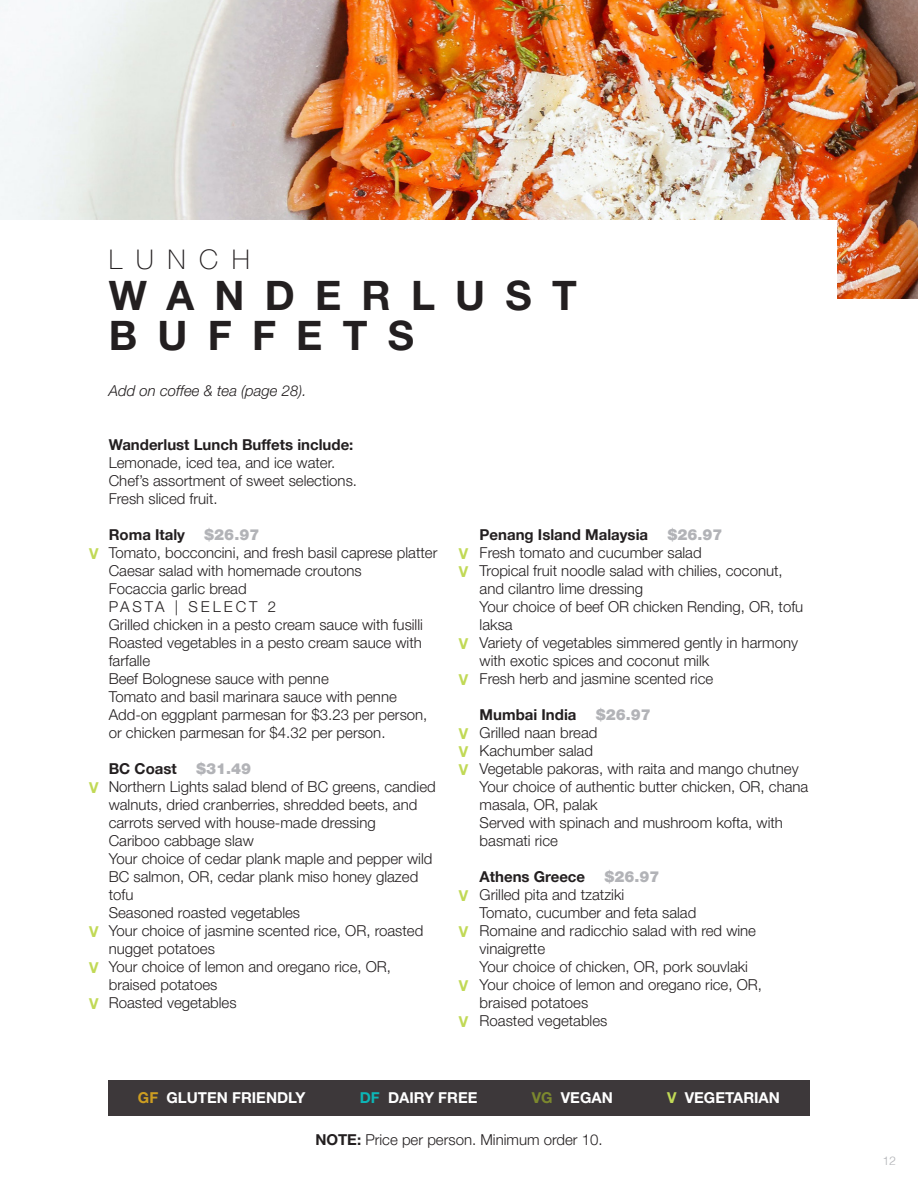
<style>
.page{position:relative;width:918px;height:1188px;background:#fff}
.page>*{position:absolute;margin:0;border:0;box-sizing:border-box;transform-origin:0 0}
.t1{font:700 40.5px/40.5px "Helvetica Neue LT Pro";letter-spacing:.5em;color:#231f20}
.t2{font:100 27px "Helvetica Neue LT Pro";letter-spacing:.5em;color:#231f20}
.t3{font:300 15px/18px "Helvetica Neue LT Pro";color:#231f20}
.t4{font:700 15px "Helvetica Neue LT Pro";color:#231f20}
.t5{font:700 15px "Helvetica Neue LT Pro";color:#fff}
.t6{font:900 15px "Helvetica Neue LT Pro";color:#b2b3b7}
.t7{font:italic 300 15px "Helvetica Neue LT Pro";color:#231f20}
.t8{font:700 15px "Helvetica Neue LT Pro";color:#c1d956}
.t9{font:300 15px "Helvetica Neue LT Pro";letter-spacing:.2em;color:#231f20}
.t10{font:300 12px "Helvetica";color:#b2b3b7}
.s1{color:#ce9e21}
.s2{color:#0db5b6}
.s3{color:#7c882e}
.s4{color:#c1d956}
.s5{font-weight:700}
</style>
<div class="page">
<div style="left:108px;top:1080px;width:702px;height:36px;background:#3d383a"></div>
<img style="left:0;top:0;width:918px;height:298px">
<div style="left:0;top:220px;width:837px;height:159px;background:#fff"></div>
<p class="t2" style="left:109px;top:243px;width:143px">LUNCH</p>
<p class="t1" style="left:109px;top:274px;width:470px">WANDERLUST<br>BUFFETS</p>
<p class="t7" style="left:109px;top:382px;width:199px">Add on coffee &amp; tea (page 28).</p>
<p class="t8" style="left:89px;top:545px;width:11px">V</p>
<p class="t8" style="left:89px;top:779px;width:11px">V</p>
<p class="t8" style="left:89px;top:923px;width:11px">V</p>
<p class="t8" style="left:89px;top:959px;width:11px">V</p>
<p class="t8" style="left:89px;top:995px;width:11px">V</p>
<p class="t4" style="left:109px;top:435px;width:246px">Wanderlust Lunch Buffets include:</p>
<p class="t3" style="left:109px;top:453px;width:228px">Lemonade, iced tea, and ice water.</p>
<p class="t3" style="left:109px;top:471px;width:250px">Chef’s assortment of sweet selections.</p>
<p class="t3" style="left:109px;top:489px;width:110px">Fresh sliced fruit.</p>
<p class="t4" style="left:109px;top:525px;width:78px">Roma Italy</p>
<p class="t6" style="left:204px;top:526px;width:57px">$26.97</p>
<p class="t3" style="left:109px;top:543px;width:330px">Tomato, bocconcini, and fresh basil caprese platter</p>
<p class="t3" style="left:109px;top:561px;width:255px">Caesar salad with homemade croutons</p>
<p class="t3" style="left:109px;top:579px;width:139px">Focaccia garlic bread</p>
<p class="t9" style="left:109px;top:597px;width:169px">PASTA | SELECT 2</p>
<p class="t3" style="left:109px;top:615px;width:316px">Grilled chicken in a pesto cream sauce with fusilli</p>
<p class="t3" style="left:109px;top:633px;width:315px">Roasted vegetables in a pesto cream sauce with farfalle</p>
<p class="t3" style="left:109px;top:669px;width:222px">Beef Bolognese sauce with penne</p>
<p class="t3" style="left:109px;top:687px;width:290px">Tomato and basil marinara sauce with penne</p>
<p class="t3" style="left:109px;top:705px;width:320px">Add-on eggplant parmesan for $3.23 per person, or chicken parmesan for $4.32 per person.</p>
<p class="t4" style="left:109px;top:759px;width:70px">BC Coast</p>
<p class="t6" style="left:196px;top:760px;width:57px">$31.49</p>
<p class="t3" style="left:109px;top:777px;width:329px">Northern Lights salad blend of BC greens, candied walnuts, dried cranberries, shredded beets, and carrots served with house-made dressing</p>
<p class="t3" style="left:109px;top:831px;width:147px">Cariboo cabbage slaw</p>
<p class="t3" style="left:109px;top:849px;width:325px">Your choice of cedar plank maple and pepper wild<br>BC salmon, OR, cedar plank miso honey glazed tofu</p>
<p class="t3" style="left:109px;top:903px;width:193px">Seasoned roasted vegetables</p>
<p class="t3" style="left:109px;top:921px;width:316px">Your choice of jasmine scented rice, OR, roasted nugget potatoes</p>
<p class="t3" style="left:109px;top:957px;width:284px">Your choice of lemon and oregano rice, OR, braised potatoes</p>
<p class="t3" style="left:109px;top:993px;width:129px">Roasted vegetables</p>
<p class="t8" style="left:459px;top:545px;width:11px">V</p>
<p class="t8" style="left:459px;top:563px;width:11px">V</p>
<p class="t8" style="left:459px;top:635px;width:11px">V</p>
<p class="t8" style="left:459px;top:671px;width:11px">V</p>
<p class="t8" style="left:459px;top:725px;width:11px">V</p>
<p class="t8" style="left:459px;top:743px;width:11px">V</p>
<p class="t8" style="left:459px;top:761px;width:11px">V</p>
<p class="t8" style="left:459px;top:887px;width:11px">V</p>
<p class="t8" style="left:459px;top:923px;width:11px">V</p>
<p class="t8" style="left:459px;top:977px;width:11px">V</p>
<p class="t8" style="left:459px;top:1013px;width:11px">V</p>
<p class="t4" style="left:480px;top:525px;width:170px">Penang Island Malaysia</p>
<p class="t6" style="left:667px;top:526px;width:57px">$26.97</p>
<p class="t3" style="left:480px;top:543px;width:223px">Fresh tomato and cucumber salad</p>
<p class="t3" style="left:480px;top:561px;width:305px">Tropical fruit noodle salad with chilies, coconut, and cilantro lime dressing</p>
<p class="t3" style="left:480px;top:597px;width:325px">Your choice of beef OR chicken Rending, OR, tofu laksa</p>
<p class="t3" style="left:480px;top:633px;width:320px">Variety of vegetables simmered gently in harmony with exotic spices and coconut milk</p>
<p class="t3" style="left:480px;top:669px;width:235px">Fresh herb and jasmine scented rice</p>
<p class="t4" style="left:480px;top:705px;width:98px">Mumbai India</p>
<p class="t6" style="left:596px;top:706px;width:57px">$26.97</p>
<p class="t3" style="left:480px;top:723px;width:119px">Grilled naan bread</p>
<p class="t3" style="left:480px;top:741px;width:115px">Kachumber salad</p>
<p class="t3" style="left:480px;top:759px;width:321px">Vegetable pakoras, with raita and mango chutney</p>
<p class="t3" style="left:480px;top:777px;width:330px">Your choice of authentic butter chicken, OR, chana masala, OR, palak</p>
<p class="t3" style="left:480px;top:813px;width:305px">Served with spinach and mushroom kofta, with basmati rice</p>
<p class="t4" style="left:480px;top:867px;width:107px">Athens Greece</p>
<p class="t6" style="left:604px;top:868px;width:57px">$26.97</p>
<p class="t3" style="left:480px;top:885px;width:146px">Grilled pita and tzatziki</p>
<p class="t3" style="left:480px;top:903px;width:218px">Tomato, cucumber and feta salad</p>
<p class="t3" style="left:480px;top:921px;width:278px">Romaine and radicchio salad with red wine vinaigrette</p>
<p class="t3" style="left:480px;top:957px;width:270px">Your choice of chicken, OR, pork souvlaki</p>
<p class="t3" style="left:480px;top:975px;width:284px">Your choice of lemon and oregano rice, OR, braised potatoes</p>
<p class="t3" style="left:480px;top:1011px;width:129px">Roasted vegetables</p>
<p class="t5" style="left:138px;top:1089px;width:169px"><span class="s1">GF</span> GLUTEN FRIENDLY</p>
<p class="t5" style="left:360px;top:1089px;width:119px"><span class="s2">DF</span> DAIRY FREE</p>
<p class="t5" style="left:532px;top:1089px;width:83px"><span class="s3">VG</span> VEGAN</p>
<p class="t5" style="left:667px;top:1089px;width:115px"><span class="s4">V</span> VEGETARIAN</p>
<p class="t3" style="left:315px;top:1130px;width:289px"><span class="s5">NOTE:</span> Price per person. Minimum order 10.</p>
<p class="t10" style="left:882px;top:1151px;width:15px">12</p>
</div>
